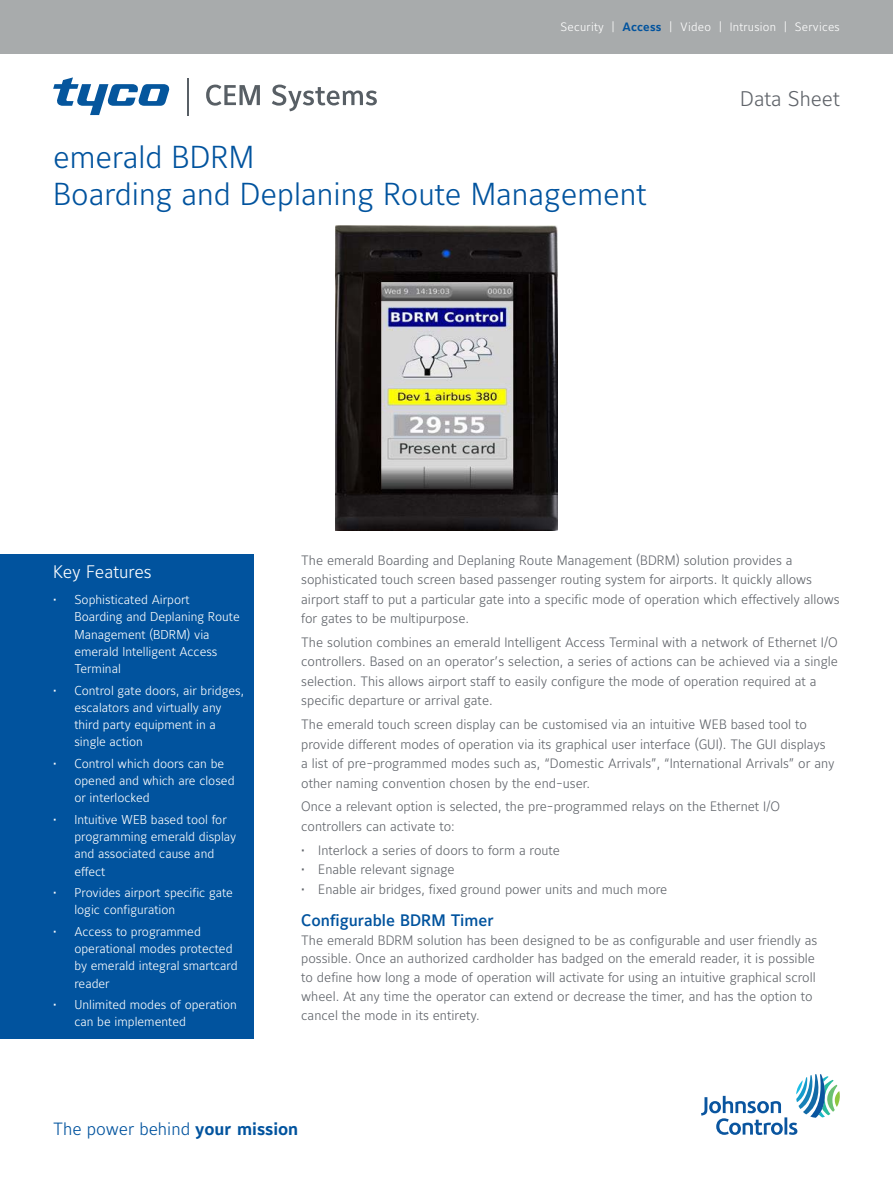
<style>
.page{position:relative;width:893px;height:1188px;background:#fff}
.page>*{position:absolute;margin:0;border:0;box-sizing:border-box;transform-origin:0 0}
.t1{font:300 31.5px/37.8px "Maurea Jci Lf ML";color:#01539e}
.t2{font:300 21px "Maurea Jci Lf ML";color:#5f6369}
.t3{font:300 18px "Maurea Jci Lf ML";color:#fff}
.t4{font:300 17.55px "Maurea Jci Lf ML";color:#01539e}
.t5{font:500 16.5px "Maurea Jci Lf ML";color:#01539e}
.t6{font:300 13.5px/19.5px "Maurea Jci Lf ML";color:#5f6369}
.t7{font:300 12.75px/17.2px "Maurea Jci Lf ML";color:#fff}
.t8{font:300 12px "Maurea Jci Lf ML";letter-spacing:.02em;color:#fff}
.s1{font-weight:700;color:#01539e}
.s2{font-weight:700}
</style>
<div class="page">
<div style="left:0;top:555px;width:254px;height:484px;background:#01539e"></div>
<div style="left:0;top:0;width:893px;height:53px;background:#a8abac"></div>
<svg style="left:701px;top:1074px;width:139px;height:61px"></svg>
<svg style="left:206px;top:85px;width:54px;height:21px"></svg>
<svg style="left:272px;top:85px;width:105px;height:26px"></svg>
<hr style="left:187px;top:78px;width:1px;height:37px;background:#585f65">
<svg style="left:53px;top:77px;width:117px;height:38px"></svg>
<img style="left:335px;top:226px;width:222px;height:305px">
<p class="t8" style="left:561px;top:19px;width:281px">Security | <span class="s1">Access</span> | Video | Intrusion | Services</p>
<h1 class="t1" style="left:53px;top:137px;width:595px">emerald BDRM<br>Boarding and Deplaning Route Management</h1>
<h2 class="t2" style="left:740px;top:86px;width:101px">Data Sheet</h2>
<h3 class="t3" style="left:53px;top:561px;width:100px">Key Features</h3>
<p class="t7" style="left:74px;top:591px;width:167px;text-indent:-21px">• Sophisticated Airport<br>Boarding and Deplaning Route<br>Management (BDRM) via emerald Intelligent Access<br>Terminal</p>
<p class="t7" style="left:74px;top:681px;width:171px;text-indent:-21px">• Control gate doors, air bridges, escalators and virtually any third party equipment in a single action</p>
<p class="t7" style="left:74px;top:755px;width:162px;text-indent:-21px">• Control which doors can be opened and which are closed or interlocked</p>
<p class="t7" style="left:74px;top:811px;width:163px;text-indent:-21px">• Intuitive WEB based tool for programming emerald display and associated cause and effect</p>
<p class="t7" style="left:74px;top:884px;width:160px;text-indent:-21px">• Provides airport specific gate logic configuration</p>
<p class="t7" style="left:74px;top:923px;width:165px;text-indent:-21px">• Access to programmed operational modes protected by emerald integral smartcard reader</p>
<p class="t7" style="left:74px;top:996px;width:164px;text-indent:-21px">• Unlimited modes of operation can be implemented</p>
<p class="t6" style="left:301px;top:550px;width:540px">The emerald Boarding and Deplaning Route Management (BDRM) solution provides a sophisticated touch screen based passenger routing system for airports. It quickly allows airport staff to put a particular gate into a specific mode of operation which effectively allows for gates to be multipurpose.</p>
<p class="t6" style="left:301px;top:632px;width:538px">The solution combines an emerald Intelligent Access Terminal with a network of Ethernet I/O controllers. Based on an operator’s selection, a series of actions can be achieved via a single selection. This allows airport staff to easily configure the mode of operation required at a specific departure or arrival gate.</p>
<p class="t6" style="left:301px;top:714px;width:535px">The emerald touch screen display can be customised via an intuitive WEB based tool to provide different modes of operation via its graphical user interface (GUI). The GUI displays a list of pre-programmed modes such as, “Domestic Arrivals”, “International Arrivals” or any other naming convention chosen by the end-user.</p>
<p class="t6" style="left:301px;top:797px;width:480px">Once a relevant option is selected, the pre-programmed relays on the Ethernet I/O controllers can activate to:</p>
<p class="t6" style="left:301px;top:840px;width:260px">• Interlock a series of doors to form a route</p>
<p class="t6" style="left:301px;top:859px;width:155px">• Enable relevant signage</p>
<p class="t6" style="left:301px;top:879px;width:368px">• Enable air bridges, fixed ground power units and much more</p>
<p class="t5" style="left:301px;top:910px;width:194px">Configurable BDRM Timer</p>
<p class="t6" style="left:301px;top:930px;width:518px;line-height:18.8px">The emerald BDRM solution has been designed to be as configurable and user friendly as possible. Once an authorized cardholder has badged on the emerald reader, it is possible to define how long a mode of operation will activate for using an intuitive graphical scroll wheel. At any time the operator can extend or decrease the timer, and has the option to cancel the mode in its entirety.</p>
<p class="t4" style="left:53px;top:1118px;width:247px">The power behind <span class="s2">your mission</span></p>
</div>
